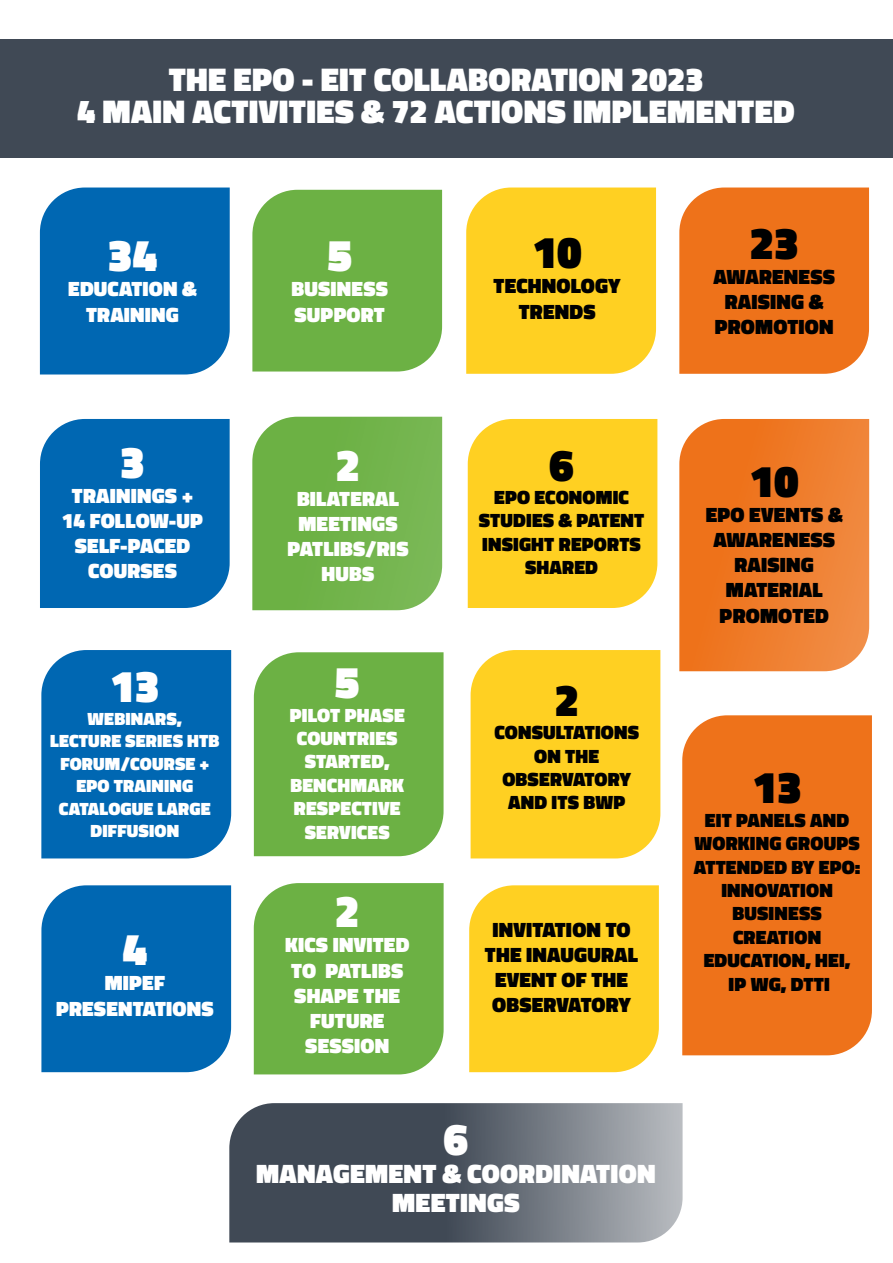
<style>
.page{position:relative;width:893px;height:1263px;background:#fff}
.page>*{position:absolute;margin:0;border:0;box-sizing:border-box;transform-origin:0 0}
.t1{font:900 45px "Titillium";color:#fff}
.t2{font:900 45px "Titillium";color:#000}
.t3{font:900 33.3px "Titillium";letter-spacing:.01em;color:#fff}
.t4{font:900 27px "Titillium";letter-spacing:.01em;color:#fff}
.t5{font:900 21px/25.2px "Titillium";letter-spacing:.01em;color:#fff;text-align:center}
.t6{font:900 21px/25.2px "Titillium";letter-spacing:.01em;color:#000;text-align:center}
.t7{font:900 19.5px/23.4px "Titillium";letter-spacing:.01em;color:#000;text-align:center}
.t8{font:900 19.5px/23.4px "Titillium";letter-spacing:.01em;color:#fff;text-align:center}
.t9{font:900 18px/22.5px "Titillium";letter-spacing:.01em;color:#fff;text-align:center}
</style>
<div class="page">
<div style="left:0;top:39px;width:893px;height:119px;background:#404955"></div>
<div style="left:40px;top:188px;width:190px;height:186px;background:#0067b2"></div>
<div style="left:40px;top:419px;width:190px;height:189px;background:#0067b2"></div>
<div style="left:41px;top:650px;width:190px;height:208px;background:#0067b2"></div>
<div style="left:41px;top:885px;width:190px;height:187px;background:#0067b2"></div>
<div style="left:252px;top:190px;width:190px;height:181px;background:#6cb144"></div>
<svg style="left:252px;top:417px;width:190px;height:193px;background:#74b54e"></svg>
<div style="left:254px;top:652px;width:190px;height:204px;background:#6cb144"></div>
<div style="left:254px;top:883px;width:190px;height:191px;background:#6cb144"></div>
<div style="left:466px;top:188px;width:190px;height:186px;background:#ffd022"></div>
<div style="left:468px;top:419px;width:189px;height:189px;background:#ffd022"></div>
<div style="left:471px;top:650px;width:189px;height:208px;background:#ffd022"></div>
<div style="left:469px;top:885px;width:190px;height:187px;background:#ffd022"></div>
<div style="left:679px;top:188px;width:190px;height:186px;background:#ee721a"></div>
<svg style="left:679px;top:419px;width:190px;height:252px;background:#ef7e2e"></svg>
<div style="left:682px;top:715px;width:190px;height:340px;background:#ee721a"></div>
<svg style="left:229px;top:1103px;width:454px;height:139px;background:#626973"></svg>
<p class="t3" style="left:169px;top:55px;width:536px">THE EPO - EIT COLLABORATION 2023</p>
<p class="t3" style="left:77px;top:87px;width:719px">4 MAIN ACTIVITIES &amp; 72 ACTIONS IMPLEMENTED</p>
<p class="t1" style="left:108px;top:223px;width:51px">34</p>
<p class="t5" style="left:68px;top:276px;width:130px">EDUCATION &amp;<br>TRAINING</p>
<p class="t1" style="left:327px;top:223px;width:26px">5</p>
<p class="t5" style="left:292px;top:277px;width:98px">BUSINESS</p>
<p class="t5" style="left:295px;top:302px;width:92px">SUPPORT</p>
<p class="t2" style="left:532px;top:220px;width:51px">10</p>
<p class="t6" style="left:494px;top:274px;width:128px">TECHNOLOGY<br>TRENDS</p>
<p class="t2" style="left:749px;top:210px;width:51px">23</p>
<p class="t6" style="left:714px;top:264px;width:123px">AWARENESS<br>RAISING &amp;</p>
<p class="t6" style="left:715px;top:314px;width:120px">PROMOTION</p>
<p class="t1" style="left:120px;top:429px;width:26px">3</p>
<p class="t5" style="left:62px;top:483px;width:143px">TRAININGS +<br>14 FOLLOW-UP</p>
<p class="t5" style="left:75px;top:533px;width:117px">SELF-PACED<br>COURSES</p>
<p class="t1" style="left:110px;top:654px;width:51px">13</p>
<p class="t9" style="left:88px;top:707px;width:96px">WEBINARS,</p>
<p class="t9" style="left:50px;top:730px;width:171px">LECTURE SERIES HTB<br>FORUM/COURSE +<br>EPO TRAINING</p>
<p class="t9" style="left:59px;top:797px;width:153px">CATALOGUE LARGE</p>
<p class="t9" style="left:90px;top:820px;width:90px">DIFFUSION</p>
<p class="t1" style="left:122px;top:916px;width:26px">4</p>
<p class="t5" style="left:105px;top:970px;width:62px">MIPEF</p>
<p class="t5" style="left:56px;top:996px;width:159px">PRESENTATIONS</p>
<p class="t1" style="left:336px;top:432px;width:26px">2</p>
<p class="t5" style="left:297px;top:486px;width:103px;text-align:left">BILATERAL<br>MEETINGS</p>
<p class="t5" style="left:288px;top:536px;width:122px">PATLIBS/RIS<br>HUBS</p>
<p class="t1" style="left:335px;top:649px;width:26px">5</p>
<p class="t8" style="left:290px;top:703px;width:116px">PILOT PHASE<br>COUNTRIES<br>STARTED,</p>
<p class="t8" style="left:290px;top:773px;width:115px">BENCHMARK<br>RESPECTIVE<br>SERVICES</p>
<p class="t1" style="left:335px;top:878px;width:26px">2</p>
<p class="t5" style="left:285px;top:932px;width:126px">KICS INVITED<br>TO PATLIBS<br>SHAPE THE<br>FUTURE</p>
<p class="t5" style="left:305px;top:1033px;width:85px">SESSION</p>
<p class="t2" style="left:549px;top:432px;width:26px">6</p>
<p class="t7" style="left:494px;top:486px;width:136px">EPO ECONOMIC</p>
<p class="t7" style="left:479px;top:509px;width:167px">STUDIES &amp; PATENT</p>
<p class="t7" style="left:482px;top:532px;width:160px">INSIGHT REPORTS<br>SHARED</p>
<p class="t2" style="left:554px;top:667px;width:26px">2</p>
<p class="t7" style="left:494px;top:721px;width:146px">CONSULTATIONS<br>ON THE</p>
<p class="t7" style="left:502px;top:767px;width:130px;text-align:left">OBSERVATORY<br>AND ITS BWP</p>
<p class="t6" style="left:485px;top:917px;width:155px">INVITATION TO<br>THE INAUGURAL<br>EVENT OF THE</p>
<p class="t6" style="left:492px;top:992px;width:140px">OBSERVATORY</p>
<p class="t1" style="left:444px;top:1106px;width:26px">6</p>
<p class="t4" style="left:256px;top:1154px;width:401px">MANAGEMENT &amp; COORDINATION</p>
<p class="t4" style="left:392px;top:1182px;width:129px">MEETINGS</p>
<p class="t2" style="left:749px;top:448px;width:51px">10</p>
<p class="t6" style="left:706px;top:502px;width:138px">EPO EVENTS &amp;<br>AWARENESS<br>RAISING</p>
<p class="t6" style="left:726px;top:578px;width:98px">MATERIAL</p>
<p class="t6" style="left:720px;top:603px;width:111px">PROMOTED</p>
<p class="t2" style="left:752px;top:755px;width:51px">13</p>
<p class="t7" style="left:694px;top:808px;width:167px">EIT PANELS AND<br>WORKING GROUPS</p>
<p class="t7" style="left:694px;top:855px;width:168px">ATTENDED BY EPO:</p>
<p class="t7" style="left:721px;top:878px;width:113px">INNOVATION</p>
<p class="t7" style="left:732px;top:902px;width:91px">BUSINESS</p>
<p class="t7" style="left:733px;top:925px;width:90px">CREATION</p>
<p class="t7" style="left:704px;top:949px;width:148px">EDUCATION, HEI,</p>
<p class="t7" style="left:729px;top:972px;width:103px">IP WG, DTTI</p>
</div>
